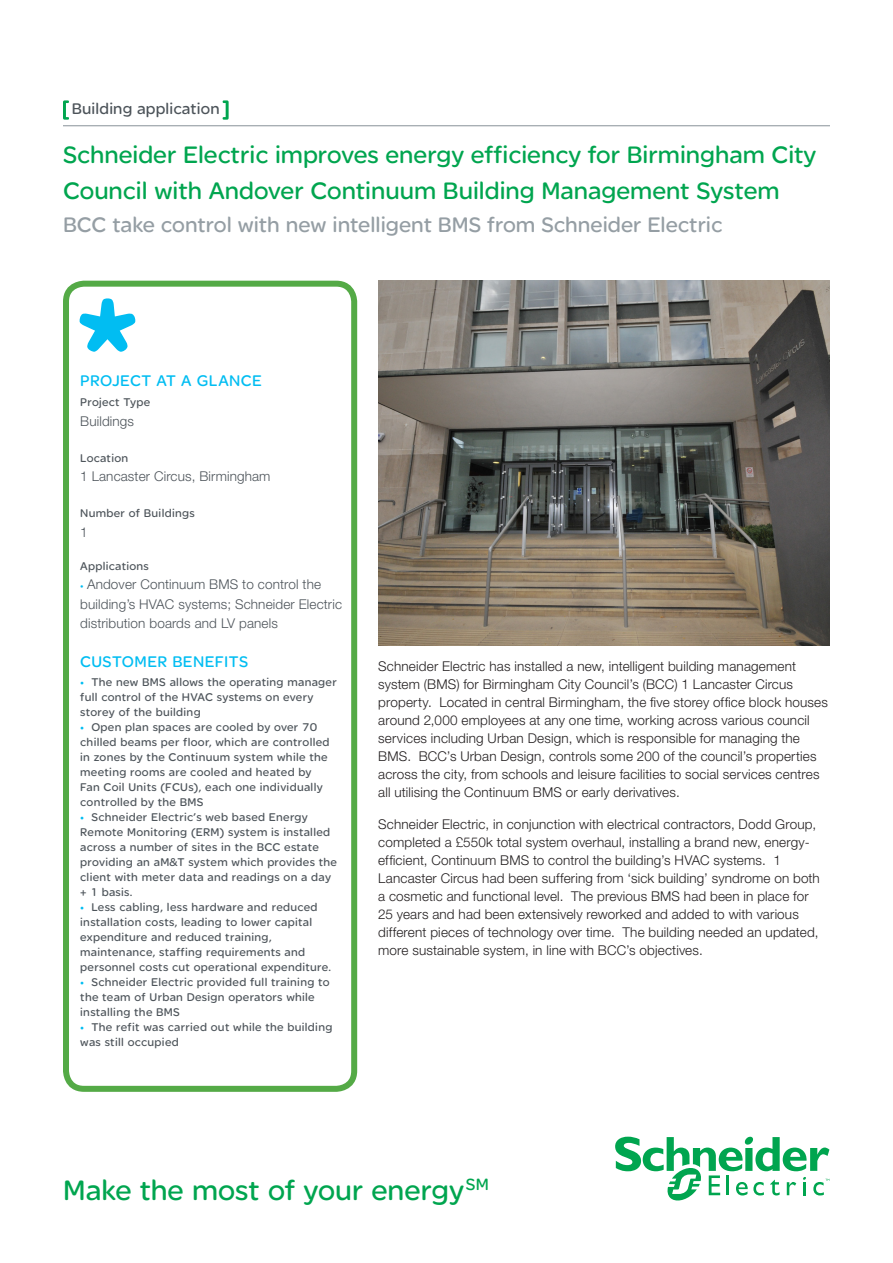
<style>
.page{position:relative;width:893px;height:1263px;background:#fff}
.page>*{position:absolute;margin:0;border:0;box-sizing:border-box;transform-origin:0 0}
.t1{font:30px "SE Optimist";color:#00a54f}
.t2{font:25.5px/36px "SE Optimist";color:#00a54f}
.t3{font:22.5px "SE Optimist";color:#959ea4}
.t4{font:16.5px "SE Optimist";letter-spacing:.025em;color:#01bdf2}
.t5{font:16.5px "SE Optimist";letter-spacing:.01em;color:#4d545a}
.t6{font:300 13.5px/18px "Helvetica Neue LT Std";letter-spacing:.015em;color:#231f20}
.t7{font:300 13.5px/19.5px "Helvetica Neue LT Std";letter-spacing:.01em;color:#4d545a}
.t8{font:12px/15px "SE Optimist";letter-spacing:.025em;color:#4d545a}
.s1{font-family:"SE Optimist";font-weight:400;font-size:10.5px;color:#01bdf2}
.s2{color:#01bdf2}
</style>
<div class="page">
<hr style="left:63px;top:125px;width:767px;height:1px;background:#959ea4">
<svg style="left:63px;top:100px;width:6px;height:20px"></svg>
<svg style="left:223px;top:100px;width:6px;height:20px"></svg>
<img style="left:378px;top:280px;width:452px;height:365px">
<svg style="left:615px;top:1137px;width:214px;height:63px"></svg>
<div style="left:63px;top:281px;width:294px;height:811px;border:6px solid #54aa46;border-radius:18px"></div>
<svg style="left:79px;top:298px;width:56px;height:54px"></svg>
<p class="t5" style="left:72px;top:99px;width:149px">Building application</p>
<h2 class="t2" style="left:63px;top:137px;width:755px">Schneider Electric improves energy efficiency for Birmingham City<br>Council with Andover Continuum Building Management System</h2>
<h3 class="t3" style="left:63px;top:212px;width:661px">BCC take control with new intelligent BMS from Schneider Electric</h3>
<p class="t4" style="left:80px;top:372px;width:183px">PROJECT AT A GLANCE</p>
<p class="t8" style="left:80px;top:395px;width:72px">Project Type</p>
<p class="t7" style="left:80px;top:411px;width:55px">Buildings</p>
<p class="t8" style="left:80px;top:450px;width:50px">Location</p>
<p class="t7" style="left:80px;top:466px;width:192px">1 Lancaster Circus, Birmingham</p>
<p class="t8" style="left:80px;top:506px;width:116px">Number of Buildings</p>
<p class="t7" style="left:80px;top:522px;width:9px">1</p>
<p class="t8" style="left:80px;top:558px;width:70px">Applications</p>
<p class="t7" style="left:80px;top:574px;width:263px"><span class="s1">•</span> Andover Continuum BMS to control the building’s HVAC systems; Schneider Electric distribution boards and LV panels</p>
<p class="t4" style="left:80px;top:653px;width:169px">CUSTOMER BENEFITS</p>
<p class="t8" style="left:80px;top:674px;width:258px"><span class="s2">•</span> The new BMS allows the operating manager full control of the HVAC systems on every storey of the building</p>
<p class="t8" style="left:80px;top:719px;width:251px"><span class="s2">•</span> Open plan spaces are cooled by over 70 chilled beams per floor, which are controlled in zones by the Continuum system while the meeting rooms are cooled and heated by Fan Coil Units (FCUs), each one individually controlled by the BMS</p>
<p class="t8" style="left:80px;top:809px;width:258px"><span class="s2">•</span> Schneider Electric’s web based Energy Remote Monitoring (ERM) system is installed across a number of sites in the BCC estate providing an aM&amp;T system which provides the client with meter data and readings on a day + 1 basis.</p>
<p class="t8" style="left:80px;top:899px;width:253px"><span class="s2">•</span> Less cabling, less hardware and reduced installation costs, leading to lower capital expenditure and reduced training, maintenance, staffing requirements and personnel costs cut operational expenditure.</p>
<p class="t8" style="left:80px;top:974px;width:251px"><span class="s2">•</span> Schneider Electric provided full training to the team of Urban Design operators while installing the BMS</p>
<p class="t8" style="left:80px;top:1019px;width:254px"><span class="s2">•</span> The refit was carried out while the building was still occupied</p>
<p class="t6" style="left:378px;top:657px;width:451px">Schneider Electric has installed a new, intelligent building management system (BMS) for Birmingham City Council’s (BCC) 1 Lancaster Circus property. Located in central Birmingham, the five storey office block houses around 2,000 employees at any one time, working across various council services including Urban Design, which is responsible for managing the BMS. BCC’s Urban Design, controls some 200 of the council’s properties across the city, from schools and leisure facilities to social services centres all utilising the Continuum BMS or early derivatives.</p>
<p class="t6" style="left:378px;top:814px;width:443px">Schneider Electric, in conjunction with electrical contractors, Dodd Group, completed a £550k total system overhaul, installing a brand new, energy&shy;efficient, Continuum BMS to control the building’s HVAC systems. 1<br>Lancaster Circus had been suffering from ‘sick building’ syndrome on both a cosmetic and functional level. The previous BMS had been in place for 25 years and had been extensively reworked and added to with various different pieces of technology over time. The building needed an updated, more sustainable system, in line with BCC’s objectives.</p>
<h1 class="t1" style="left:63px;top:1173px;width:427px">Make the most of your energy<sup>SM</sup></h1>
</div>
